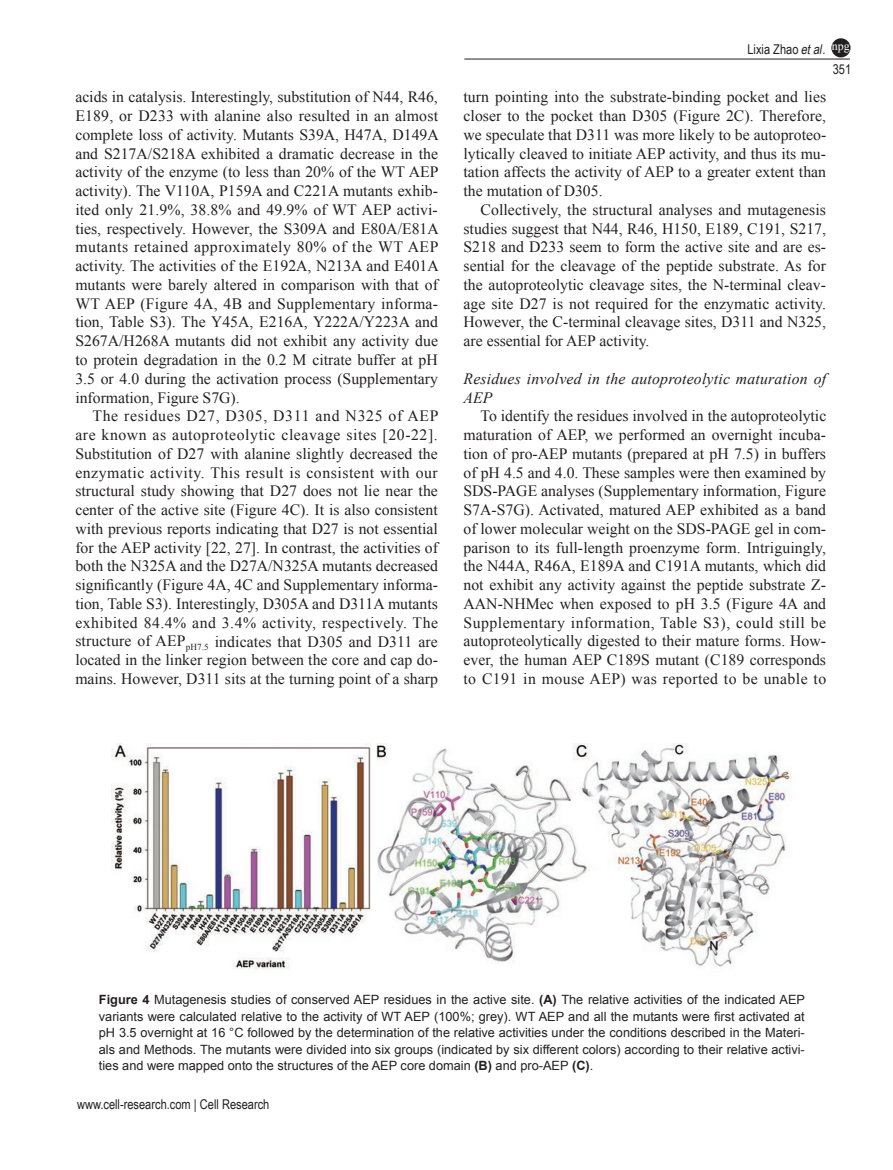
<style>
.page{position:relative;width:893px;height:1170px;background:#fff}
.page>*{position:absolute;margin:0;border:0;box-sizing:border-box;transform-origin:0 0}
.t1{font:15.75px/18.8px "Times New Roman";color:#231f20;text-align:justify}
.t2{font:italic 15.75px/18.8px "Times New Roman";letter-spacing:.015em;color:#231f20}
.t3{font:15.75px "Times New Roman PSMT2";color:#231f20}
.t4{font:13.5px "Arial Narrow";color:#231f20}
.t5{font:12.75px/16.5px "Arial";color:#231f20;text-align:justify}
.t6{font:12.75px "Arial MT2";color:#231f20}
.t7{font:12px "Times New Roman";color:#fff}
.s1{font-style:italic}
.s2{font-family:"Times New Roman"}
.s3{font-weight:700}
</style>
<div class="page">
<hr style="left:464px;top:59px;width:386px;height:1px;background:#231f20">
<div style="left:832px;top:39px;width:18px;height:18px;background:#231f20;border-radius:50%"></div>
<div style="left:831px;top:38px;width:19px;height:19px;border:2px solid #231f20;border-radius:50%"></div>
<img style="left:112px;top:743px;width:680px;height:226px">
<p class="t7" style="left:832px;top:38px;width:19px">npg</p>
<p class="t4" style="left:747px;top:40px;width:80px">Lixia Zhao <span class="s1">etal</span>.</p>
<p class="t1" style="left:75px;top:87px;width:365px">acids in catalysis. Interestingly, substitution of N44, R46, E189, or D233 with alanine also resulted in an almost complete loss of activity. Mutants S39A, H47A, D149A and S217A/S218A exhibited a dramatic decrease in the activity of the enzyme (to less than 20% of the WT AEP activity). The V110A, P159A and C221A mutants exhib&shy;ited only 21.9%, 38.8% and 49.9% of WT AEP activi&shy;ties, respectively. However, the S309A and E80A/E81A mutants retained approximately 80% of the WT AEP activity. The activities of the E192A, N213A and E401A mutants were barely altered in comparison with that of WT AEP (Figure 4A, 4B and Supplementary informa&shy;tion, Table S3). The Y45A, E216A, Y222A/Y223A and S267A/H268A mutants did not exhibit any activity due to protein degradation in the 0.2 M citrate buffer at pH 3.5 or 4.0 during the activation process (Supplementary information, Figure S7G).</p>
<p class="t1" style="left:75px;top:406px;width:365px;text-indent:17px">The residues D27, D305, D311 and N325 of AEP are known as autoproteolytic cleavage sites [20-22].<br>Substitution of D27 with alanine slightly decreased the enzymatic activity. This result is consistent with our structural study showing that D27 does not lie near the center of the active site (Figure 4C). It is also consistent with previous reports indicating that D27 is not essential for the AEP activity [22, 27]. In contrast, the activities of both the N325A and the D27A/N325A mutants decreased</p>
<p class="t3" style="left:75px;top:574px;width:364px">significantly (Figure 4A, 4C and Supplementary informa<span class="s2">-</span></p>
<p class="t1" style="left:75px;top:594px;width:364px">tion, Table S3). Interestingly, D305A and D311A mutants exhibited 84.4% and 3.4% activity, respectively. The structure of AEP<sub>pH7.5</sub> indicates that D305 and D311 are located in the linker region between the core and cap do&shy;mains. However, D311 sits at the turning point of a sharp</p>
<p class="t4" style="left:833px;top:59px;width:20px">351</p>
<p class="t1" style="left:463px;top:87px;width:364px">turn pointing into the substrate-binding pocket and lies closer to the pocket than D305 (Figure 2C). Therefore, we speculate that D311 was more likely to be autoproteo&shy;lytically cleaved to initiate AEP activity, and thus its mu&shy;tation affects the activity of AEP to a greater extent than the mutation of D305.</p>
<p class="t1" style="left:463px;top:200px;width:364px;text-indent:17px">Collectively, the structural analyses and mutagenesis studies suggest that N44, R46, H150, E189, C191, S217, S218 and D233 seem to form the active site and are es&shy;sential for the cleavage of the peptide substrate. As for the autoproteolytic cleavage sites, the N-terminal cleav&shy;age site D27 is not required for the enzymatic activity.<br>However, the C-terminal cleavage sites, D311 and N325, are essential for AEP activity.</p>
<p class="t2" style="left:463px;top:369px;width:364px">Residues involved in the autoproteolytic maturation of<br>AEP</p>
<p class="t1" style="left:463px;top:406px;width:364px;text-indent:17px">To identify the residues involved in the autoproteolytic maturation of AEP, we performed an overnight incuba&shy;tion of pro-AEP mutants (prepared at pH 7.5) in buffers of pH 4.5 and 4.0. These samples were then examined by SDS-PAGE analyses (Supplementary information, Figure S7A-S7G). Activated, matured AEP exhibited as a band of lower molecular weight on the SDS-PAGE gel in com&shy;parison to its full-length proenzyme form. Intriguingly, the N44A, R46A, E189A and C191A mutants, which did not exhibit any activity against the peptide substrate Z-AAN-NHMec when exposed to pH 3.5 (Figure 4A and Supplementary information, Table S3), could still be autoproteolytically digested to their mature forms. How&shy;ever, the human AEP C189S mutant (C189 corresponds to C191 in mouse AEP) was reported to be unable to</p>
<p class="t5" style="left:99px;top:991px;width:708px"><span class="s3">Figure 4</span> Mutagenesis studies of conserved AEP residues in the active site. <span class="s3">(A)</span> The relative activities of the indicated AEP</p>
<p class="t6" style="left:99px;top:1007px;width:707px">variants were calculated relative to the activity of WT AEP (100%; grey). WT AEP and all the mutants were first activated at</p>
<p class="t5" style="left:99px;top:1024px;width:707px">pH 3.5 overnight at 16 °C followed by the determination of the relative activities under the conditions described in the Materi&shy;als and Methods. The mutants were divided into six groups (indicated by six different colors) according to their relative activi&shy;ties and were mapped onto the structures of the AEP core domain <span class="s3">(B)</span> and pro-AEP <span class="s3">(C)</span>.</p>
<p class="t4" style="left:77px;top:1094px;width:194px">www.cell-research.com | Cell Research</p>
</div>
